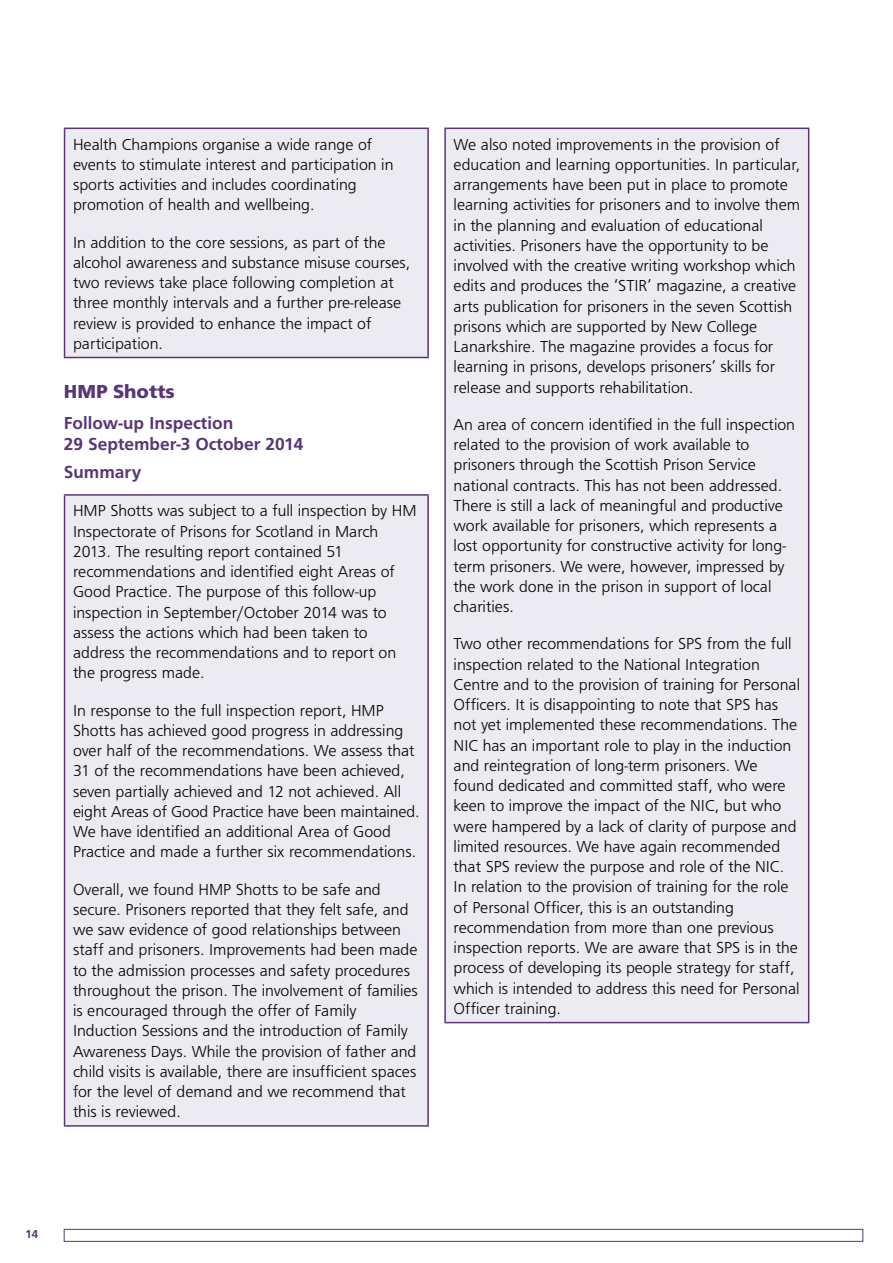
<style>
.page{position:relative;width:893px;height:1263px;background:#fff}
.page>*{position:absolute;margin:0;border:0;box-sizing:border-box;transform-origin:0 0}
.t1{font:700 19.5px "Frutus T";color:#593674}
.t2{font:500 18px/21px "Frutus T";color:#593674}
.t3{font:300 16.5px/20.2px "Frutus T";color:#000}
.t4{font:500 12px "Frutus T";color:#593674}
</style>
<div class="page">
<div style="left:64px;top:1229px;width:799px;height:13px;border:1px solid #593674"></div>
<div style="left:65px;top:128px;width:363px;height:229px;background:#edebf2"></div>
<hr style="left:64px;top:128px;width:365px;height:1px;background:#593674">
<hr style="left:64px;top:357px;width:365px;height:1px;background:#593674">
<hr style="left:64px;top:129px;width:1px;height:228px;background:#593674">
<hr style="left:427px;top:129px;width:2px;height:228px;background:#593674">
<div style="left:65px;top:495px;width:363px;height:631px;background:#edebf2"></div>
<hr style="left:64px;top:1125px;width:365px;height:2px;background:#593674">
<hr style="left:64px;top:494px;width:365px;height:2px;background:#593674">
<hr style="left:64px;top:496px;width:1px;height:629px;background:#593674">
<hr style="left:427px;top:496px;width:2px;height:629px;background:#593674">
<div style="left:445px;top:128px;width:364px;height:894px;background:#edebf2"></div>
<hr style="left:444px;top:128px;width:365px;height:1px;background:#593674">
<hr style="left:444px;top:1022px;width:365px;height:1px;background:#593674">
<hr style="left:444px;top:129px;width:2px;height:893px;background:#593674">
<hr style="left:808px;top:129px;width:1px;height:893px;background:#593674">
<p class="t3" style="left:73px;top:134px;width:322px">Health Champions organise a wide range of events to stimulate interest and participation in sports activities and includes coordinating promotion of health and wellbeing.</p>
<p class="t3" style="left:73px;top:232px;width:339px">In addition to the core sessions, as part of the alcohol awareness and substance misuse courses, two reviews take place following completion at three monthly intervals and a further pre-release review is provided to enhance the impact of participation.</p>
<p class="t1" style="left:64px;top:380px;width:113px">HMP Shotts</p>
<p class="t2" style="left:64px;top:412px;width:241px">Follow-up Inspection<br>29 September-3 October 2014</p>
<p class="t2" style="left:64px;top:461px;width:79px">Summary</p>
<p class="t3" style="left:73px;top:500px;width:345px">HMP Shotts was subject to a full inspection by HM Inspectorate of Prisons for Scotland in March 2013. The resulting report contained 51 recommendations and identified eight Areas of Good Practice. The purpose of this follow-up inspection in September/October 2014 was to assess the actions which had been taken to address the recommendations and to report on the progress made.</p>
<p class="t3" style="left:73px;top:700px;width:348px">In response to the full inspection report, HMP Shotts has achieved good progress in addressing over half of the recommendations. We assess that 31 of the recommendations have been achieved, seven partially achieved and 12 not achieved. All eight Areas of Good Practice have been maintained.<br>We have identified an additional Area of Good Practice and made a further six recommendations.</p>
<p class="t3" style="left:73px;top:879px;width:346px">Overall, we found HMP Shotts to be safe and secure. Prisoners reported that they felt safe, and we saw evidence of good relationships between staff and prisoners. Improvements had been made to the admission processes and safety procedures throughout the prison. The involvement of families is encouraged through the offer of Family Induction Sessions and the introduction of Family Awareness Days. While the provision of father and child visits is available, there are insufficient spaces for the level of demand and we recommend that this is reviewed.</p>
<p class="t3" style="left:454px;top:134px;width:348px">We also noted improvements in the provision of education and learning opportunities. In particular, arrangements have been put in place to promote learning activities for prisoners and to involve them in the planning and evaluation of educational activities. Prisoners have the opportunity to be involved with the creative writing workshop which edits and produces the ‘STIR’ magazine, a creative arts publication for prisoners in the seven Scottish prisons which are supported by New College Lanarkshire. The magazine provides a focus for learning in prisons, develops prisoners’ skills for release and supports rehabilitation.</p>
<p class="t3" style="left:454px;top:414px;width:343px">An area of concern identified in the full inspection related to the provision of work available to prisoners through the Scottish Prison Service national contracts. This has not been addressed.<br>There is still a lack of meaningful and productive work available for prisoners, which represents a lost opportunity for constructive activity for long&shy;term prisoners. We were, however, impressed by the work done in the prison in support of local charities.</p>
<p class="t3" style="left:454px;top:633px;width:348px">Two other recommendations for SPS from the full inspection related to the National Integration Centre and to the provision of training for Personal Officers. It is disappointing to note that SPS has not yet implemented these recommendations. The NIC has an important role to play in the induction and reintegration of long-term prisoners. We found dedicated and committed staff, who were keen to improve the impact of the NIC, but who were hampered by a lack of clarity of purpose and limited resources. We have again recommended that SPS review the purpose and role of the NIC.<br>In relation to the provision of training for the role of Personal Officer, this is an outstanding recommendation from more than one previous inspection reports. We are aware that SPS is in the process of developing its people strategy for staff, which is intended to address this need for Personal Officer training.</p>
<p class="t4" style="left:25px;top:1227px;width:14px">14</p>
</div>
